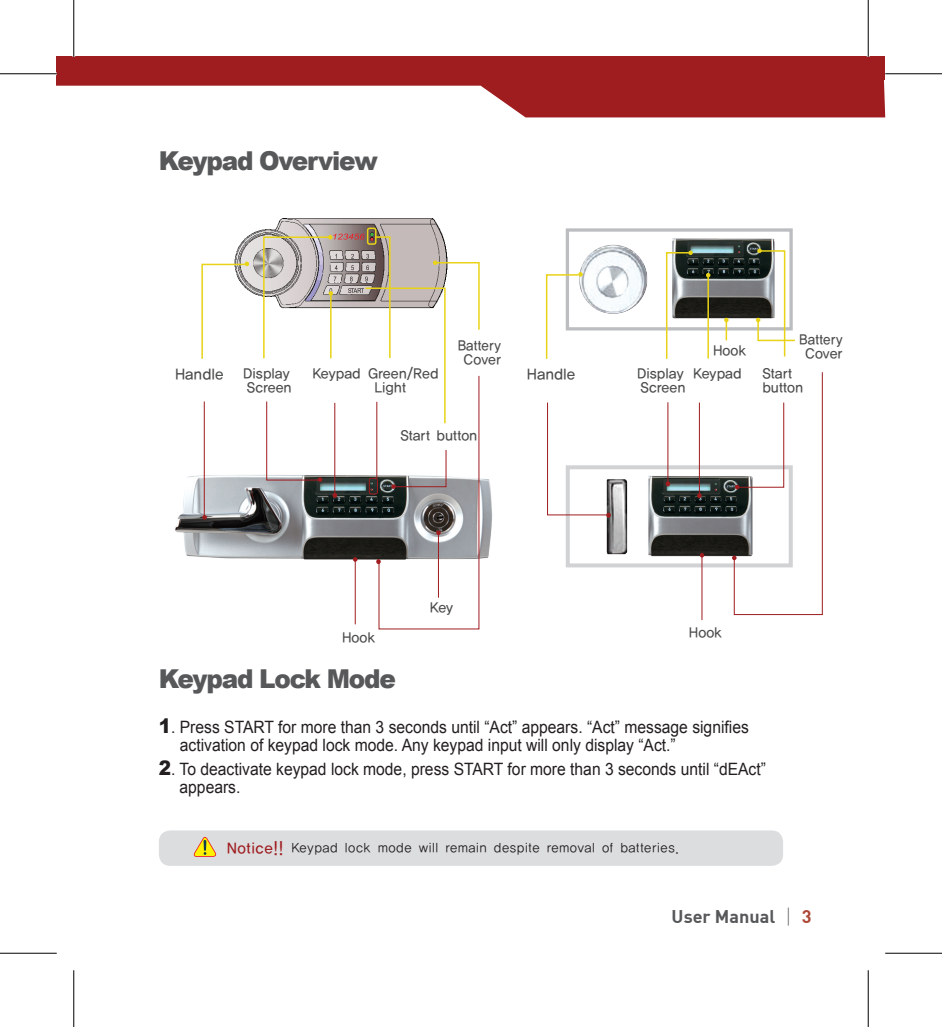
<style>
.page{position:relative;width:942px;height:1027px;background:#fff}
.page>*{position:absolute;margin:0;border:0;box-sizing:border-box;transform-origin:0 0}
.t1{font:900 26px "Arial";letter-spacing:-.05em;color:#57585a;scale:.95 1}
.t2{font:18px "Dinbol";color:#57585a}
.t3{font:17px/18px "Arial";color:#231f20;scale:.92 1}
.t4{font:16px "YDIYGO130 KSCPC EUC H";letter-spacing:-.05em;color:#4b4c4d;scale:.95 1}
.t5{font:15px "YDIYGO130 KSCPC EUC H";letter-spacing:-.05em;color:#4b4c4d;scale:.95 1}
.t6{font:15px "YDIYGO130 KSCPC EUC H";letter-spacing:-.05em;color:#4b4c4d;scale:.9 1}
.t7{font:14px "YDIYGO120 KSCPC EUC H";letter-spacing:-.01em;color:#231f20;scale:.95 1}
.s1{font-weight:900;font-size:20px}
.s2{font-family:"YDIYGO130 KSCPC EUC H";font-size:16px;color:#9f1c1f}
.s3{font-family:"YDIYGO130 KSCPC EUC H"}
.s4{color:#ad4837}
</style>
<div class="page">
<svg style="left:57px;top:80px;width:827px;height:37px"></svg>
<div style="left:57px;top:57px;width:827px;height:23px;background:#9f1c1f"></div>
<div style="left:159px;top:830px;width:623px;height:35px;background:#dcdddf;border-radius:11px"></div>
<img style="left:580px;top:238px;width:195px;height:88px">
<div style="left:565px;top:228px;width:227px;height:102px;border:3px solid #bcbdc0"></div>
<img style="left:606px;top:471px;width:125px;height:91px">
<div style="left:565px;top:465px;width:227px;height:102px;border:4px solid #d1d2d4"></div>
<img style="left:175px;top:461px;width:318px;height:98px">
<hr style="left:204px;top:401px;width:1px;height:117px;background:#9f1c1f">
<svg style="left:202px;top:515px;width:5px;height:4px"></svg>
<hr style="left:701px;top:556px;width:1px;height:64px;background:#9f1c1f">
<svg style="left:699px;top:553px;width:5px;height:4px"></svg>
<hr style="left:667px;top:402px;width:1px;height:82px;background:#9f1c1f">
<svg style="left:665px;top:481px;width:5px;height:5px"></svg>
<hr style="left:698px;top:402px;width:1px;height:94px;background:#9f1c1f">
<svg style="left:696px;top:493px;width:5px;height:5px"></svg>
<img style="left:234px;top:218px;width:208px;height:79px">
<svg style="left:201px;top:261px;width:48px;height:98px"></svg>
<svg style="left:545px;top:272px;width:37px;height:87px"></svg>
<svg style="left:723px;top:317px;width:5px;height:23px"></svg>
<svg style="left:705px;top:273px;width:5px;height:4px"></svg>
<hr style="left:707px;top:274px;width:1px;height:84px;background:#e8d318">
<svg style="left:755px;top:248px;width:40px;height:109px"></svg>
<svg style="left:262px;top:233px;width:218px;height:396px"></svg>
<svg style="left:731px;top:372px;width:92px;height:243px"></svg>
<div style="left:367px;top:227px;width:9px;height:18px;border:2px solid #e8d318;border-radius:2px"></div>
<svg style="left:547px;top:402px;width:63px;height:115px"></svg>
<svg style="left:665px;top:250px;width:27px;height:109px"></svg>
<svg style="left:193px;top:837px;width:23px;height:20px"></svg>
<hr style="left:0;top:73px;width:57px;height:1px;background:#000">
<hr style="left:884px;top:73px;width:57px;height:1px;background:#000">
<hr style="left:0;top:952px;width:57px;height:1px;background:#000">
<hr style="left:884px;top:952px;width:57px;height:1px;background:#000">
<hr style="left:73px;top:0;width:1px;height:57px;background:#000">
<hr style="left:73px;top:969px;width:1px;height:57px;background:#000">
<hr style="left:867px;top:0;width:1px;height:57px;background:#000">
<hr style="left:867px;top:969px;width:1px;height:57px;background:#000">
<p class="t1" style="left:159px;top:141px;width:232px">Keypad Overview</p>
<p class="t6" style="left:457px;top:337px;width:50px">Battery</p>
<p class="t5" style="left:463px;top:351px;width:42px">Cover</p>
<p class="t5" style="left:312px;top:365px;width:135px">Keypad Green/Red</p>
<p class="t4" style="left:175px;top:365px;width:53px">Handle</p>
<p class="t5" style="left:243px;top:365px;width:51px">Display</p>
<p class="t4" style="left:526px;top:365px;width:53px">Handle</p>
<p class="t5" style="left:246px;top:379px;width:50px">Screen</p>
<p class="t5" style="left:374px;top:379px;width:36px">Light</p>
<p class="t5" style="left:400px;top:427px;width:83px">Start button</p>
<p class="t5" style="left:636px;top:365px;width:51px">Display</p>
<p class="t5" style="left:640px;top:379px;width:50px">Screen</p>
<p class="t5" style="left:712px;top:342px;width:37px">Hook</p>
<p class="t5" style="left:692px;top:365px;width:53px">Keypad</p>
<p class="t6" style="left:798px;top:331px;width:50px">Battery</p>
<p class="t5" style="left:804px;top:345px;width:42px">Cover</p>
<p class="t5" style="left:761px;top:365px;width:33px">Start</p>
<p class="t5" style="left:761px;top:379px;width:45px">button</p>
<p class="t5" style="left:429px;top:599px;width:27px">Key</p>
<p class="t5" style="left:341px;top:628px;width:37px">Hook</p>
<p class="t5" style="left:688px;top:624px;width:37px">Hook</p>
<p class="t1" style="left:159px;top:659px;width:251px">Keypad Lock Mode</p>
<p class="t3" style="left:180px;top:718px;width:619px;text-indent:-21px"><span class="s1">1</span>. Press START for more than 3 seconds until “Act” appears. “Act” message signifies activation of keypad lock mode. Any keypad input will only display “Act.”</p>
<p class="t3" style="left:179px;top:760px;width:638px;text-indent:-21px"><span class="s1">2</span>. To deactivate keypad lock mode, press START for more than 3 seconds until “dEAct” appears.</p>
<p class="t7" style="left:226px;top:840px;width:478px"><span class="s2">Notice!!</span> Keypad lock mode will remain despite removal of batteries.</p>
<p class="t2" style="left:671px;top:904px;width:141px">User Manual <span class="s3">│</span> <span class="s4">3</span></p>
</div>
